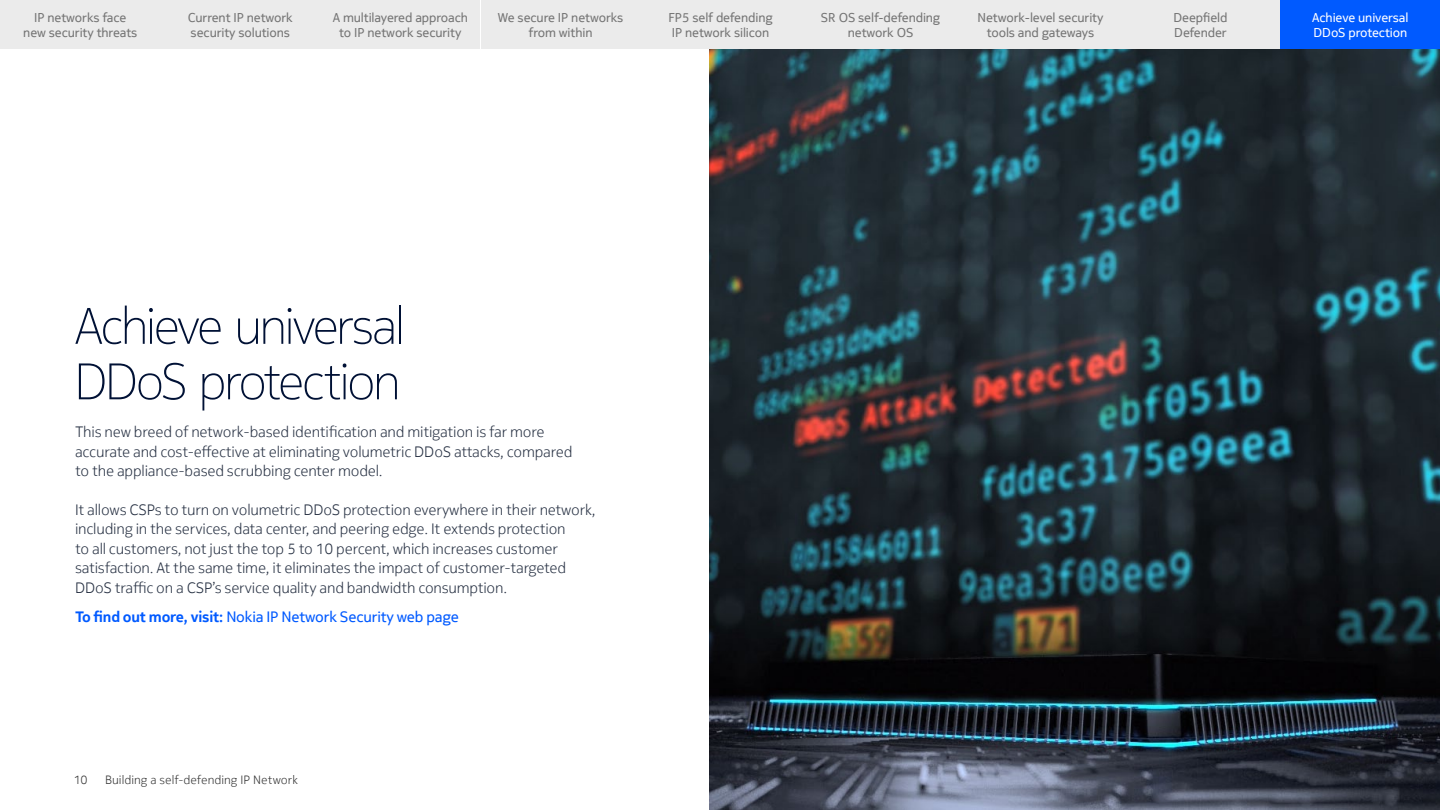
<style>
.page{position:relative;width:1440px;height:810px;background:#fff}
.page>*{position:absolute;margin:0;border:0;box-sizing:border-box;transform-origin:0 0}
.t1{font:200 51px/55.5px "Nokia Pure Headline";letter-spacing:-.035em;color:#001135}
.t2{font:300 15px/19.5px "Nokia Pure Text";letter-spacing:-.015em;color:#263042}
.t3{font:15px "Nokia Pure Text";letter-spacing:-.01em;color:#005aff}
.t4{font:12.75px/15px "Nokia Pure Text";letter-spacing:-.01em;color:#757575;text-align:center}
.t5{font:12.75px/15px "Nokia Pure Text";letter-spacing:-.01em;color:#fff}
.t6{font:300 12px "Nokia Pure Text";color:#333}
.s1{font-weight:500}
</style>
<div class="page">
<img style="left:709px;top:49px;width:731px;height:761px">
<div style="left:0;top:0;width:160px;height:49px;background:#ebebeb"></div>
<div style="left:160px;top:0;width:160px;height:49px;background:#ebebeb"></div>
<div style="left:320px;top:0;width:160px;height:49px;background:#ebebeb"></div>
<div style="left:481px;top:0;width:160px;height:49px;background:#ebebeb"></div>
<div style="left:641px;top:0;width:160px;height:49px;background:#ebebeb"></div>
<div style="left:801px;top:0;width:160px;height:49px;background:#ebebeb"></div>
<div style="left:961px;top:0;width:160px;height:49px;background:#ebebeb"></div>
<div style="left:1121px;top:0;width:160px;height:49px;background:#ebebeb"></div>
<div style="left:1281px;top:0;width:159px;height:49px;background:#005aff"></div>
<p class="t4" style="left:23px;top:10px;width:116px">IP networks face new security threats</p>
<p class="t4" style="left:188px;top:10px;width:107px;text-align:left">Current IP network security solutions</p>
<p class="t4" style="left:333px;top:10px;width:137px">A multilayered approach to IP network security</p>
<p class="t4" style="left:498px;top:10px;width:127px">We secure IP networks from within</p>
<p class="t4" style="left:669px;top:10px;width:106px;text-align:left">FP5 self defending<br>IP network silicon</p>
<p class="t4" style="left:821px;top:10px;width:121px">SR OS self-defending network OS</p>
<p class="t4" style="left:978px;top:10px;width:127px">Network-level security tools and gateways</p>
<p class="t4" style="left:1174px;top:10px;width:56px;text-align:left">Deepfield<br>Defender</p>
<p class="t5" style="left:1312px;top:10px;width:98px">Achieve universal<br>DDoS protection</p>
<h1 class="t1" style="left:75px;top:298px;width:331px">Achieve universal<br>DDoS protection</h1>
<p class="t2" style="left:75px;top:422px;width:499px">This new breed of network-based identification and mitigation is far more accurate and cost-effective at eliminating volumetric DDoS attacks, compared to the appliance-based scrubbing center model.</p>
<p class="t2" style="left:75px;top:499px;width:522px">It allows CSPs to turn on volumetric DDoS protection everywhere in their network, including in the services, data center, and peering edge. It extends protection<br>to all customers, not just the top 5 to 10 percent, which increases customer satisfaction. At the same time, it eliminates the impact of customer-targeted DDoS traffic on a CSP’s service quality and bandwidth consumption.</p>
<p class="t3" style="left:75px;top:607px;width:386px"><span class="s1">To find out more, visit:</span> Nokia IP Network Security web page</p>
<p class="t6" style="left:74px;top:772px;width:15px">10</p>
<p class="t6" style="left:105px;top:772px;width:194px">Building a self-defending IP Network</p>
</div>
